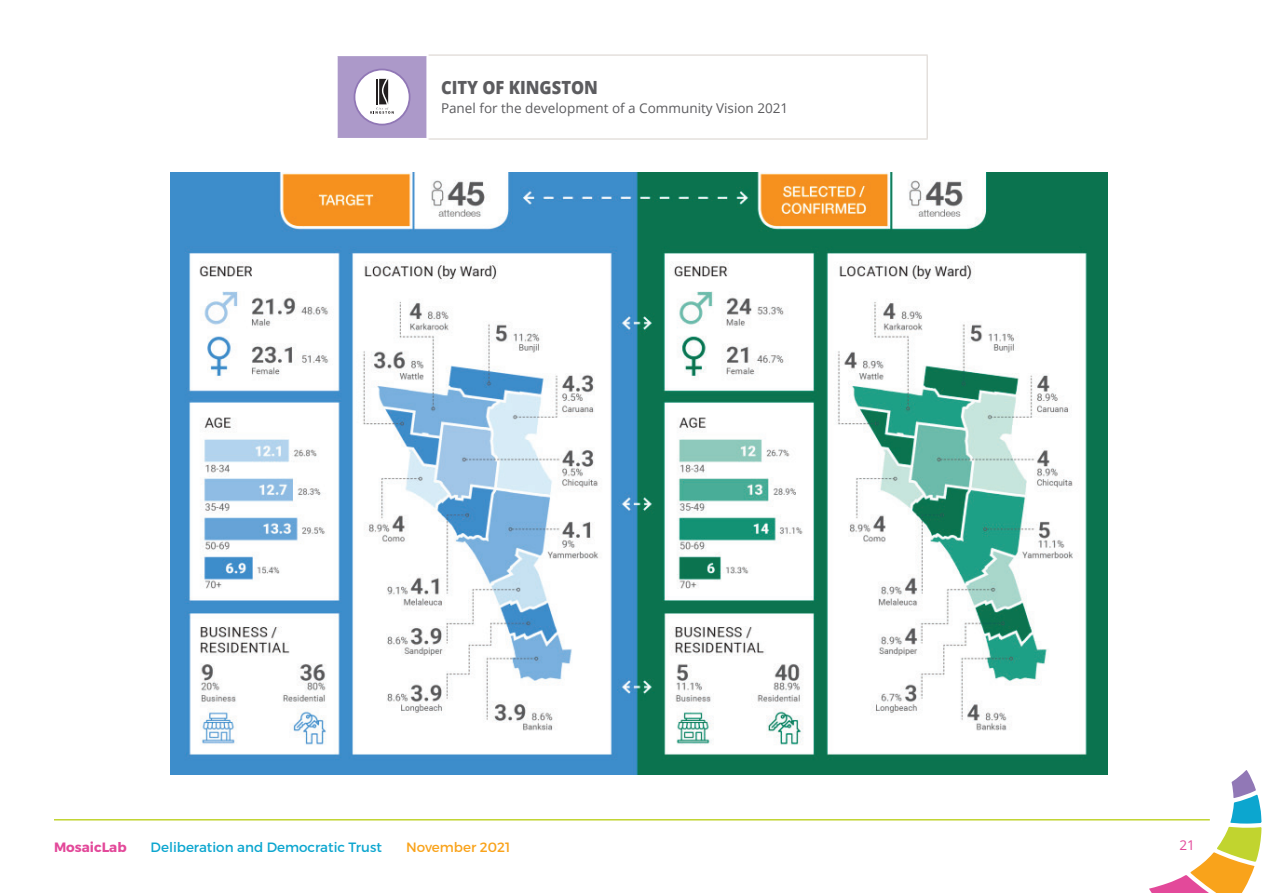
<style>
.page{position:relative;width:1263px;height:893px;background:#fff}
.page>*{position:absolute;margin:0;border:0;box-sizing:border-box;transform-origin:0 0}
.t1{font:800 18.15px "Open Sans";color:#5c5c5f;scale:.91 1}
.t2{font:13.5px "Open Sans";color:#5c5c5f}
.t3{font:13.5px "Montserrat";color:#0ca6cf}
.t4{font:13.5px "Montserrat";color:#f9a31b}
.t5{font:700 13.5px "Montserrat";color:#e3499a}
.t6{font:13.5px "Open Sans";color:#e3499a}
</style>
<div class="page">
<svg style="left:1149px;top:770px;width:112px;height:123px"></svg>
<hr style="left:54px;top:819px;width:1156px;height:1px;background:#c1d42f">
<div style="left:337px;top:55px;width:90px;height:84px;background:#ac99c9"></div>
<hr style="left:335px;top:54px;width:94px;height:2px;background:#fff">
<hr style="left:335px;top:56px;width:3px;height:82px;background:#fff">
<hr style="left:426px;top:56px;width:3px;height:82px;background:#fff">
<hr style="left:335px;top:138px;width:94px;height:2px;background:#fff">
<hr style="left:429px;top:55px;width:499px;height:1px;background:#d9d3ce">
<hr style="left:429px;top:138px;width:499px;height:2px;background:#d9d3ce">
<hr style="left:927px;top:56px;width:1px;height:82px;background:#d9d3ce">
<div style="left:354px;top:69px;width:56px;height:56px;background:#fff;border-radius:50%"></div>
<div style="left:354px;top:69px;width:56px;height:57px;border:2px solid #9178b6;border-radius:50%"></div>
<svg style="left:370px;top:79px;width:24px;height:35px"></svg>
<img style="left:171px;top:172px;width:936px;height:602px">
<h1 class="t1" style="left:441px;top:73px;width:147px">CITY OF KINGSTON</h1>
<p class="t2" style="left:441px;top:99px;width:349px">Panel for the development of a Community Vision 2021</p>
<p class="t5" style="left:54px;top:839px;width:74px">MosaicLab</p>
<p class="t3" style="left:151px;top:839px;width:233px">Deliberation and Democratic Trust</p>
<p class="t4" style="left:406px;top:839px;width:106px">November 2021</p>
<p class="t6" style="left:1179px;top:835px;width:17px">21</p>
</div>
